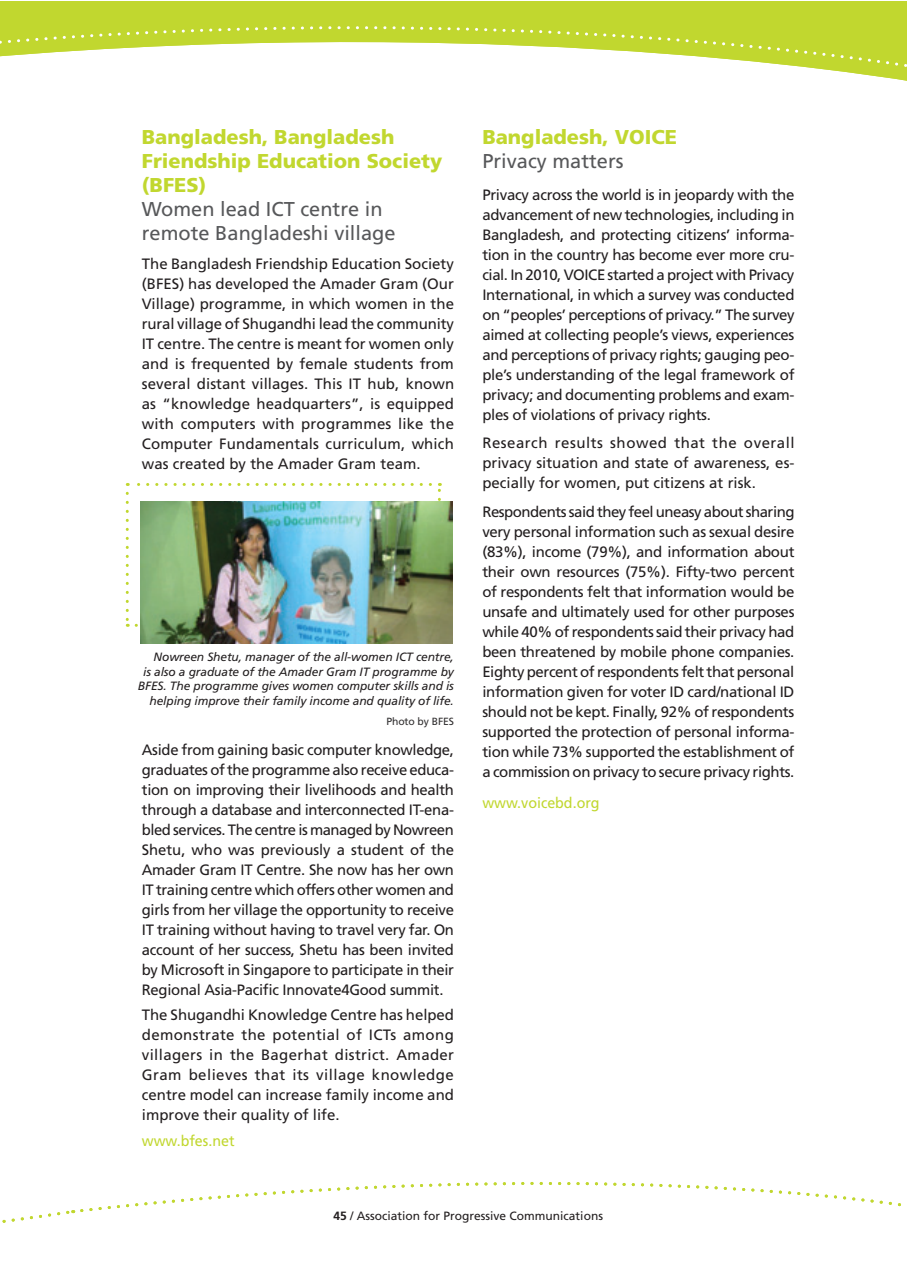
<style>
.page{position:relative;width:908px;height:1276px;background:#fff}
.page>*{position:absolute;margin:0;border:0;box-sizing:border-box;transform-origin:0 0}
.t1{font:900 20px/24px "Frutiger";color:#c1d72f}
.t2{font:20px/24px "Frutiger";color:#57585a}
.t3{font:15px/20px "Frutiger";letter-spacing:-.01em;color:#231f20;text-align:justify}
.t4{font:15px "Frutiger";color:#c1d72f;scale:.95 1}
.t5{font:italic 12px/14.4px "Frutiger";letter-spacing:-.01em;color:#231f20;text-align:right}
.t6{font:12px "Frutiger";color:#231f20}
.t7{font:10.4px "Frutiger";letter-spacing:-.01em;color:#312f30}
.s1{font-family:"Frutiger Bold SC830"}
.s2{font-family:"Frutiger Roman SC830"}
</style>
<div class="page">
<svg style="left:0;top:2px;width:906px;height:72px"></svg>
<svg style="left:80px;top:1182px;width:821px;height:30px"></svg>
<svg style="left:2px;top:1210px;width:72px;height:13px"></svg>
<svg style="left:126px;top:493px;width:3px;height:134px"></svg>
<svg style="left:437px;top:483px;width:3px;height:18px"></svg>
<svg style="left:127px;top:483px;width:303px;height:3px"></svg>
<img style="left:141px;top:501px;width:312px;height:142px">
<h1 class="t1" style="left:142px;top:125px;width:302px">Bangladesh, Bangladesh<br>Friendship Education Society (BFES)</h1>
<h1 class="t2" style="left:142px;top:197px;width:255px">Women lead ICT centre in remote Bangladeshi village</h1>
<p class="t3" style="left:142px;top:254px;width:314px">The Bangladesh Friendship Education Society (BFES) has developed the Amader Gram (Our Village) programme, in which women in the rural village of Shugandhi lead the community IT centre. The centre is meant for women only and is frequented by female students from several distant villages. This IT hub, known as “knowledge headquarters”, is equipped with computers with programmes like the Computer Fundamentals curriculum, which was created by the Amader Gram team.</p>
<p class="t5" style="left:138px;top:650px;width:317px">Nowreen Shetu, manager of the all-women ICT centre,<br>is also a graduate of the Amader Gram IT programme by BFES. The programme gives women computer skills and is helping improve their family income and quality of life.</p>
<p class="t7" style="left:386px;top:715px;width:69px">Photo by BFES</p>
<p class="t3" style="left:142px;top:739px;width:313px">Aside from gaining basic computer knowledge, graduates of the programme also receive educa&shy;tion on improving their livelihoods and health through a database and interconnected IT-ena&shy;bled services. The centre is managed by Nowreen Shetu, who was previously a student of the Amader Gram IT Centre. She now has her own IT training centre which offers other women and girls from her village the opportunity to receive IT training without having to travel very far. On account of her success, Shetu has been invited by Microsoft in Singapore to participate in their Regional Asia-Pacific Innovate4Good summit.</p>
<p class="t3" style="left:142px;top:1005px;width:313px">The Shugandhi Knowledge Centre has helped demonstrate the potential of ICTs among villagers in the Bagerhat district. Amader Gram believes that its village knowledge centre model can increase family income and improve their quality of life.</p>
<p class="t4" style="left:142px;top:1132px;width:99px">www.bfes.net</p>
<h1 class="t1" style="left:482px;top:125px;width:196px">Bangladesh, VOICE</h1>
<h1 class="t2" style="left:482px;top:149px;width:143px">Privacy matters</h1>
<p class="t3" style="left:482px;top:184px;width:313px">Privacy across the world is in jeopardy with the advancement of new technologies, including in Bangladesh, and protecting citizens’ informa&shy;tion in the country has become ever more cru&shy;cial. In 2010, VOICE started a project with Privacy International, in which a survey was conducted on “peoples’ perceptions of privacy.” The survey aimed at collecting people’s views, experiences and perceptions of privacy rights; gauging peo&shy;ple’s understanding of the legal framework of privacy; and documenting problems and exam&shy;ples of violations of privacy rights.</p>
<p class="t3" style="left:482px;top:433px;width:313px">Research results showed that the overall privacy situation and state of awareness, es&shy;pecially for women, put citizens at risk.</p>
<p class="t3" style="left:482px;top:501px;width:313px">Respondents said they feel uneasy about sharing very personal information such as sexual desire (83%), income (79%), and information about their own resources (75%). Fifty-two percent of respondents felt that information would be unsafe and ultimately used for other purposes while 40% of respondents said their privacy had been threatened by mobile phone companies.<br>Eighty percent of respondents felt that personal information given for voter ID card/national ID should not be kept. Finally, 92% of respondents supported the protection of personal informa&shy;tion while 73% supported the establishment of a commission on privacy to secure privacy rights.</p>
<p class="t4" style="left:482px;top:794px;width:125px">www.voicebd.org</p>
<p class="t6" style="left:333px;top:1208px;width:271px"><span class="s1">45</span> <span class="s2">/</span> Association for Progressive Communications</p>
</div>
